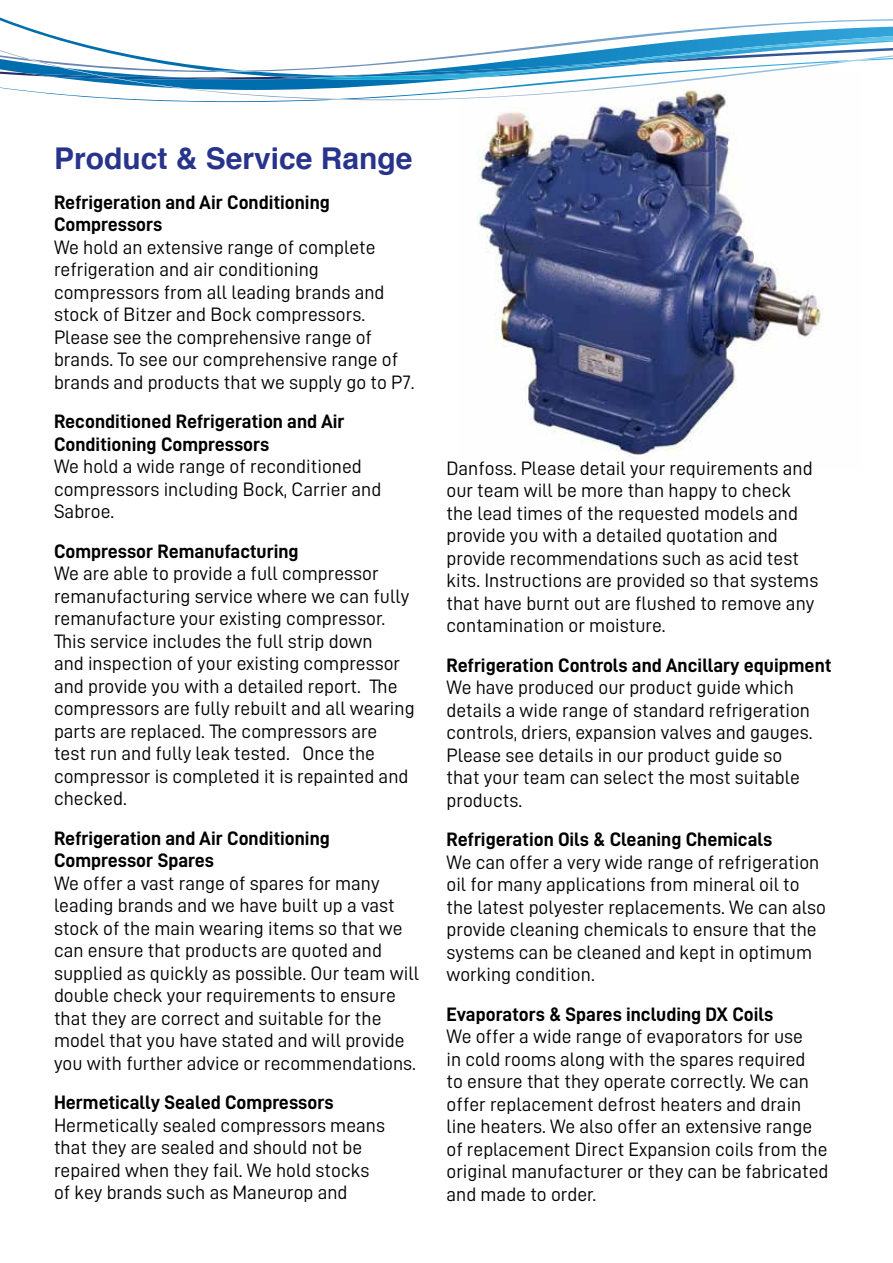
<style>
.page{position:relative;width:893px;height:1263px;background:#fff}
.page>*{position:absolute;margin:0;border:0;box-sizing:border-box;transform-origin:0 0}
.t1{font:700 30px "Helvetica";color:#28348b}
.t2{font:19.5px/22.5px "D DIN";color:#000}
.t3{font:19.5px/22.5px "D DIN Bold";color:#000}
</style>
<div class="page">
<img style="left:477px;top:102px;width:346px;height:357px">
<svg style="left:0;top:18px;width:893px;height:84px"></svg>
<h1 class="t1" style="left:54px;top:134px;width:360px">Product &amp; Service Range</h1>
<p class="t3" style="left:54px;top:190px;width:277px">Refrigeration and Air Conditioning<br>Compressors</p>
<p class="t2" style="left:54px;top:235px;width:362px">We hold an extensive range of complete refrigeration and air conditioning compressors from all leading brands and stock of Bitzer and Bock compressors.<br>Please see the comprehensive range of brands. To see our comprehensive range of brands and products that we supply go to P7.</p>
<p class="t3" style="left:54px;top:410px;width:292px">Reconditioned Refrigeration and Air<br>Conditioning Compressors</p>
<p class="t2" style="left:54px;top:455px;width:329px">We hold a wide range of reconditioned compressors including Bock, Carrier and<br>Sabroe.</p>
<p class="t3" style="left:54px;top:539px;width:246px">Compressor Remanufacturing</p>
<p class="t2" style="left:54px;top:562px;width:362px">We are able to provide a full compressor remanufacturing service where we can fully remanufacture your existing compressor.<br>This service includes the full strip down<br>and inspection of your existing compressor and provide you with a detailed report. The compressors are fully rebuilt and all wearing parts are replaced. The compressors are<br>test run and fully leak tested. Once the compressor is completed it is repainted and checked.</p>
<p class="t3" style="left:54px;top:826px;width:277px">Refrigeration and Air Conditioning<br>Compressor Spares</p>
<p class="t2" style="left:54px;top:871px;width:367px">We offer a vast range of spares for many leading brands and we have built up a vast stock of the main wearing items so that we can ensure that products are quoted and supplied as quickly as possible. Our team will double check your requirements to ensure that they are correct and suitable for the model that you have stated and will provide you with further advice or recommendations.</p>
<p class="t3" style="left:54px;top:1091px;width:281px">Hermetically Sealed Compressors</p>
<p class="t2" style="left:54px;top:1113px;width:333px">Hermetically sealed compressors means that they are sealed and should not be repaired when they fail. We hold stocks of key brands such as Maneurop and</p>
<p class="t2" style="left:446px;top:456px;width:373px">Danfoss. Please detail your requirements and our team will be more than happy to check the lead times of the requested models and provide you with a detailed quotation and provide recommendations such as acid test kits. Instructions are provided so that systems that have burnt out are flushed to remove any contamination or moisture.</p>
<p class="t3" style="left:446px;top:653px;width:387px">Refrigeration Controls and Ancillary equipment</p>
<p class="t2" style="left:446px;top:676px;width:367px">We have produced our product guide which details a wide range of standard refrigeration controls, driers, expansion valves and gauges.<br>Please see details in our product guide so that your team can select the most suitable products.</p>
<p class="t3" style="left:446px;top:828px;width:327px">Refrigeration Oils &amp; Cleaning Chemicals</p>
<p class="t2" style="left:446px;top:850px;width:381px">We can offer a very wide range of refrigeration oil for many applications from mineral oil to the latest polyester replacements. We can also provide cleaning chemicals to ensure that the systems can be cleaned and kept in optimum working condition.</p>
<p class="t3" style="left:446px;top:1002px;width:328px">Evaporators &amp; Spares including DX Coils</p>
<p class="t2" style="left:446px;top:1025px;width:383px">We offer a wide range of evaporators for use<br>in cold rooms along with the spares required<br>to ensure that they operate correctly. We can offer replacement defrost heaters and drain line heaters. We also offer an extensive range of replacement Direct Expansion coils from the original manufacturer or they can be fabricated and made to order.</p>
</div>
